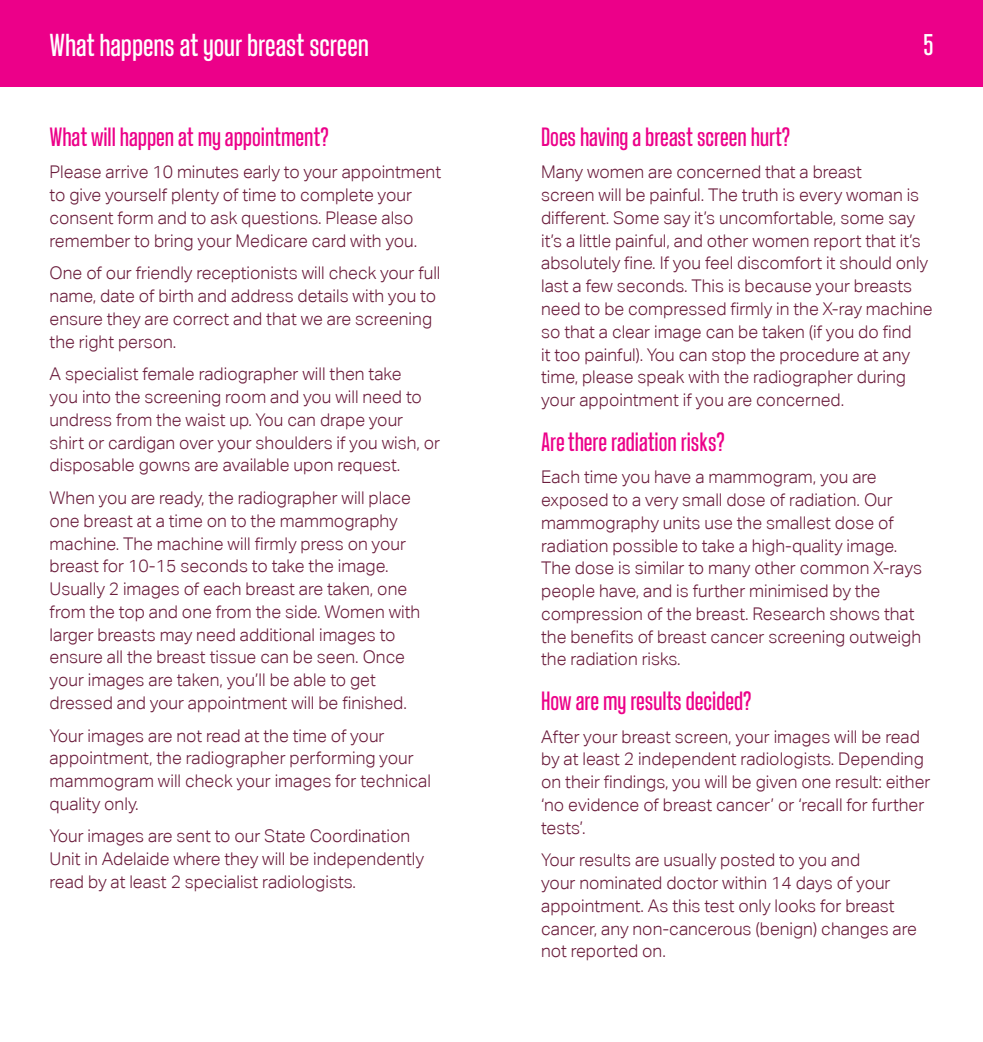
<style>
.page{position:relative;width:983px;height:1042px;background:#fff}
.page>*{position:absolute;margin:0;border:0;box-sizing:border-box;transform-origin:0 0}
.t1{font:500 31.5px "Landasans";color:#fff}
.t2{font:500 29.75px "Landasans";color:#fff}
.t3{font:500 26.25px "Landasans";color:#ec0089}
.t4{font:300 17.5px/22.8px "Aktiv Grotesk Corp";color:#6b1d3c}
</style>
<div class="page">
<div style="left:0;top:0;width:982px;height:87px;background:#ec0089"></div>
<h1 class="t1" style="left:50px;top:29px;width:321px">What happens at your breast screen</h1>
<h2 class="t2" style="left:923px;top:29px;width:12px">5</h2>
<h3 class="t3" style="left:50px;top:123px;width:280px">What will happen at my appointment?</h3>
<p class="t4" style="left:50px;top:161px;width:393px">Please arrive 10 minutes early to your appointment to give yourself plenty of time to complete your consent form and to ask questions. Please also remember to bring your Medicare card with you.</p>
<p class="t4" style="left:50px;top:262px;width:392px">One of our friendly receptionists will check your full name, date of birth and address details with you to ensure they are correct and that we are screening the right person.</p>
<p class="t4" style="left:50px;top:363px;width:392px">A specialist female radiographer will then take<br>you into the screening room and you will need to undress from the waist up. You can drape your shirt or cardigan over your shoulders if you wish, or disposable gowns are available upon request.</p>
<p class="t4" style="left:50px;top:486px;width:372px">When you are ready, the radiographer will place one breast at a time on to the mammography machine. The machine will firmly press on your breast for 10-15 seconds to take the image.<br>Usually 2 images of each breast are taken, one from the top and one from the side. Women with larger breasts may need additional images to ensure all the breast tissue can be seen. Once your images are taken, you’ll be able to get dressed and your appointment will be finished.</p>
<p class="t4" style="left:50px;top:724px;width:383px">Your images are not read at the time of your appointment, the radiographer performing your mammogram will check your images for technical quality only.</p>
<p class="t4" style="left:50px;top:825px;width:376px">Your images are sent to our State Coordination<br>Unit in Adelaide where they will be independently read by at least 2 specialist radiologists.</p>
<h3 class="t3" style="left:541px;top:123px;width:250px">Does having a breast screen hurt?</h3>
<p class="t4" style="left:541px;top:161px;width:393px">Many women are concerned that a breast<br>screen will be painful. The truth is every woman is different. Some say it’s uncomfortable, some say it’s a little painful, and other women report that it’s absolutely fine. If you feel discomfort it should only last a few seconds. This is because your breasts need to be compressed firmly in the X-ray machine so that a clear image can be taken (if you do find<br>it too painful). You can stop the procedure at any time, please speak with the radiographer during your appointment if you are concerned.</p>
<h3 class="t3" style="left:541px;top:428px;width:185px">Are there radiation risks?</h3>
<p class="t4" style="left:541px;top:466px;width:382px">Each time you have a mammogram, you are exposed to a very small dose of radiation. Our mammography units use the smallest dose of radiation possible to take a high-quality image.<br>The dose is similar to many other common X-rays people have, and is further minimised by the compression of the breast. Research shows that the benefits of breast cancer screening outweigh the radiation risks.</p>
<h3 class="t3" style="left:541px;top:687px;width:212px">How are my results decided?</h3>
<p class="t4" style="left:541px;top:725px;width:391px">After your breast screen, your images will be read by at least 2 independent radiologists. Depending on their findings, you will be given one result: either ‘no evidence of breast cancer’ or ‘recall for further tests’.</p>
<p class="t4" style="left:541px;top:849px;width:377px">Your results are usually posted to you and<br>your nominated doctor within 14 days of your appointment. As this test only looks for breast cancer, any non-cancerous (benign) changes are not reported on.</p>
</div>
